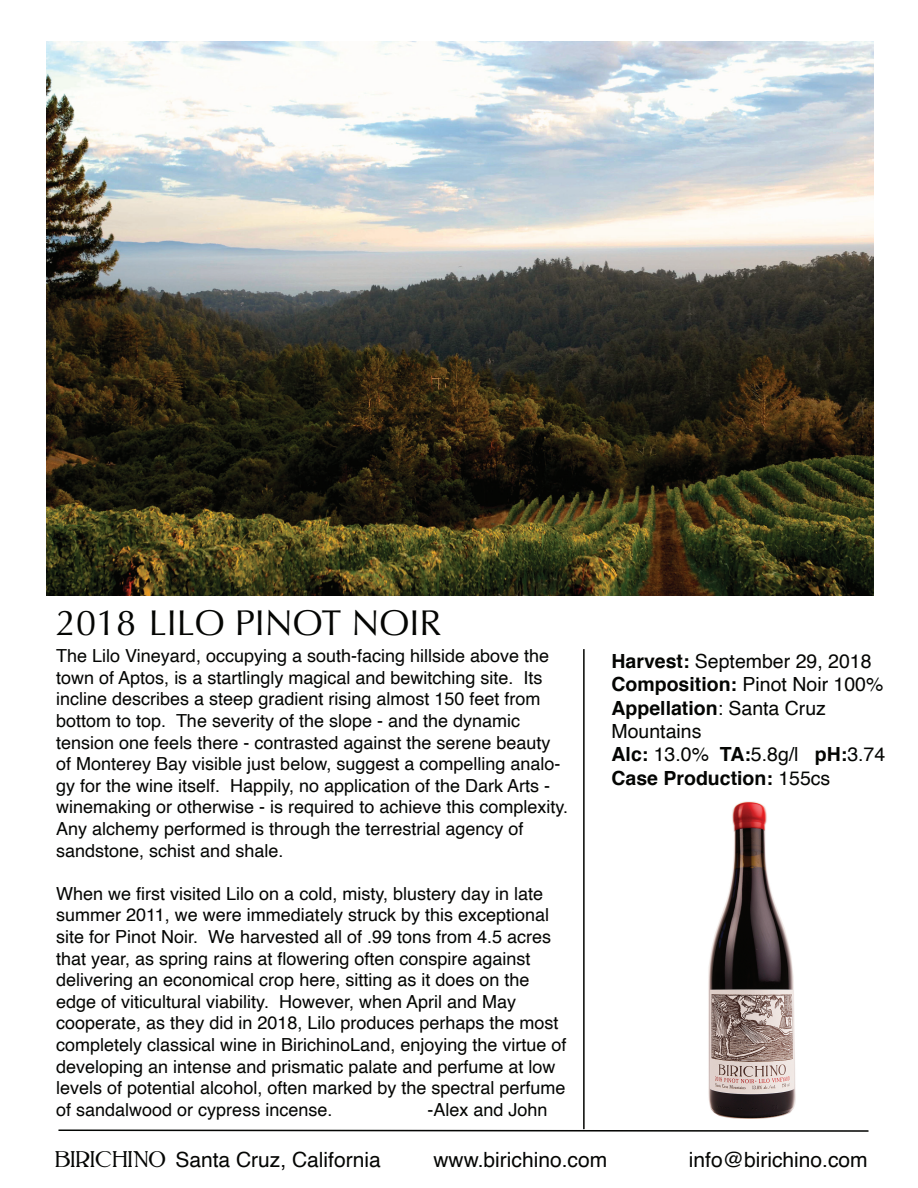
<style>
.page{position:relative;width:918px;height:1188px;background:#fff}
.page>*{position:absolute;margin:0;border:0;box-sizing:border-box;transform-origin:0 0}
.t1{font:36px "Optima";color:#040503}
.t2{font:21px "Helvetica";color:#040503}
.t3{font:19.5px/23.4px "Helvetica";color:#040503}
.t4{font:18px/21.6px "Helvetica";color:#040503}
.s1{font-weight:700}
.s2{font-family:"Kleukens Antiqua NF"}
</style>
<div class="page">
<hr style="left:583px;top:649px;width:2px;height:480px;background:#040503">
<svg style="left:58px;top:1129px;width:811px;height:3px"></svg>
<img style="left:708px;top:802px;width:88px;height:317px">
<img style="left:46px;top:42px;width:827px;height:554px">
<h1 class="t1" style="left:56px;top:602px;width:387px">2018 LILO PINOT NOIR</h1>
<p class="t4" style="left:56px;top:646px;width:513px">The Lilo Vineyard, occupying a south-facing hillside above the town of Aptos, is a startlingly magical and bewitching site. Its incline describes a steep gradient rising almost 150 feet from bottom to top. The severity of the slope - and the dynamic tension one feels there - contrasted against the serene beauty of Monterey Bay visible just below, suggest a compelling analo&shy;gy for the wine itself. Happily, no application of the Dark Arts - winemaking or otherwise - is required to achieve this complexity.<br>Any alchemy performed is through the terrestrial agency of sandstone, schist and shale.</p>
<p class="t4" style="left:56px;top:883px;width:512px">When we first visited Lilo on a cold, misty, blustery day in late summer 2011, we were immediately struck by this exceptional site for Pinot Noir. We harvested all of .99 tons from 4.5 acres that year, as spring rains at flowering often conspire against delivering an economical crop here, sitting as it does on the edge of viticultural viability. However, when April and May cooperate, as they did in 2018, Lilo produces perhaps the most completely classical wine in BirichinoLand, enjoying the virtue of developing an intense and prismatic palate and perfume at low levels of potential alcohol, often marked by the spectral perfume of sandalwood or cypress incense.</p>
<p class="t4" style="left:427px;top:1099px;width:122px">-Alex and John</p>
<p class="t3" style="left:612px;top:650px;width:275px"><span class="s1">Harvest:</span> September 29, 2018<br><span class="s1">Composition:</span> Pinot Noir 100%<br><span class="s1">Appellation</span>: Santa Cruz<br>Mountains<br><span class="s1">Alc:</span> 13.0% <span class="s1">TA:</span>5.8g/l <span class="s1">pH:</span>3.74<br><span class="s1">Case Production:</span> 155cs</p>
<p class="t2" style="left:55px;top:1144px;width:328px"><span class="s2">BIRICHINO</span> Santa Cruz, California</p>
<p class="t2" style="left:433px;top:1144px;width:175px">www.birichino.com</p>
<p class="t2" style="left:689px;top:1144px;width:180px">info@birichino.com</p>
</div>
